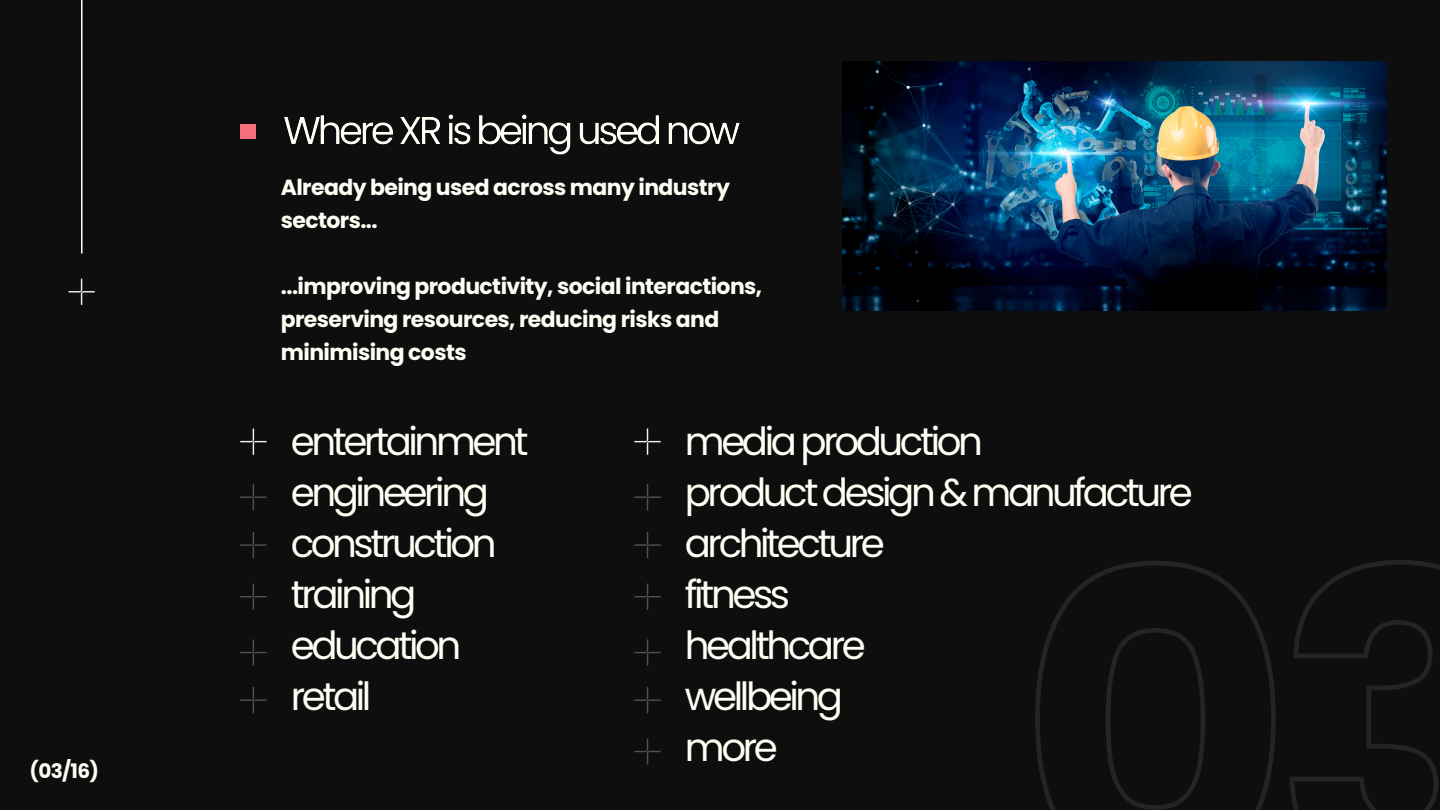
<style>
.page{position:relative;width:1440px;height:810px;background:#0e0e0e}
.page>*{position:absolute;margin:0;border:0;box-sizing:border-box;transform-origin:0 0}
.t1{font:38.8px "Poppins";letter-spacing:-.09em;color:#fffef4}
.t2{font:700 22px/33px "Poppins";letter-spacing:-.025em;color:#fffef4}
.t3{font:700 20px "Poppins";color:#fffef4}
</style>
<div class="page">
<svg style="left:240px;top:429px;width:27px;height:26px"></svg>
<svg style="left:634px;top:429px;width:27px;height:26px"></svg>
<svg style="left:240px;top:484px;width:27px;height:26px"></svg>
<svg style="left:634px;top:484px;width:27px;height:26px"></svg>
<svg style="left:240px;top:532px;width:27px;height:26px"></svg>
<svg style="left:634px;top:532px;width:27px;height:26px"></svg>
<svg style="left:240px;top:584px;width:27px;height:26px"></svg>
<svg style="left:634px;top:584px;width:27px;height:26px"></svg>
<svg style="left:240px;top:639px;width:27px;height:27px"></svg>
<svg style="left:634px;top:639px;width:27px;height:27px"></svg>
<svg style="left:240px;top:687px;width:27px;height:26px"></svg>
<svg style="left:634px;top:687px;width:27px;height:26px"></svg>
<svg style="left:634px;top:738px;width:27px;height:27px"></svg>
<hr style="left:81px;top:0;width:1px;height:254px;background:#fff">
<svg style="left:68px;top:279px;width:27px;height:26px"></svg>
<div style="left:240px;top:124px;width:16px;height:15px;background:#f7717d"></div>
<img style="left:843px;top:62px;width:543px;height:249px">
<svg style="left:1035px;top:560px;width:405px;height:250px"></svg>
<img style="left:284px;top:114px;width:456px;height:41px">
<p class="t3" style="left:30px;top:757px;width:71px">(03/16)</p>
<p class="t2" style="left:281px;top:171px;width:451px">Already being used across many industry sectors...</p>
<p class="t2" style="left:281px;top:270px;width:483px">...improving productivity, social interactions, preserving resources, reducing risks and minimising costs</p>
<p class="t1" style="left:291px;top:415px;width:239px">entertainment</p>
<p class="t1" style="left:291px;top:466px;width:200px">engineering</p>
<p class="t1" style="left:291px;top:517px;width:207px">construction</p>
<p class="t1" style="left:291px;top:568px;width:127px">training</p>
<p class="t1" style="left:291px;top:619px;width:172px">education</p>
<p class="t1" style="left:291px;top:670px;width:82px">retail</p>
<p class="t1" style="left:685px;top:415px;width:300px">media production</p>
<p class="t1" style="left:685px;top:466px;width:510px">product design &amp; manufacture</p>
<p class="t1" style="left:685px;top:517px;width:201px">architecture</p>
<p class="t1" style="left:685px;top:568px;width:107px">fitness</p>
<p class="t1" style="left:685px;top:619px;width:182px">healthcare</p>
<p class="t1" style="left:685px;top:670px;width:160px">wellbeing</p>
<p class="t1" style="left:685px;top:721px;width:94px">more</p>
</div>
